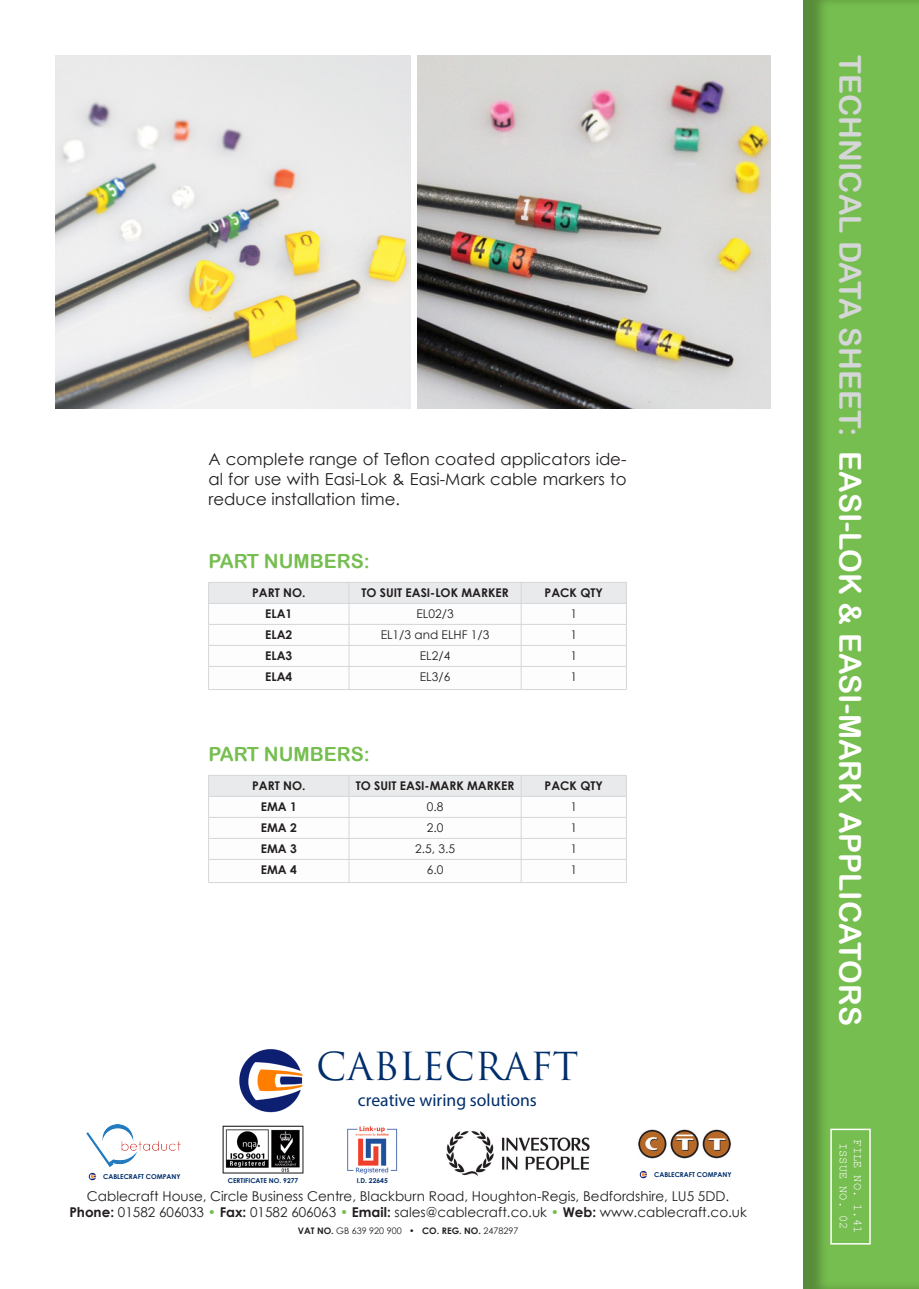
<style>
.page{position:relative;width:919px;height:1289px;background:#fff}
.page>*{position:absolute;margin:0;border:0;box-sizing:border-box;transform-origin:0 0}
.t1{font:37.8px "Trajan";color:#002e6a}
.t2{font:30px "Arial Rounded MT Bold";color:#fff}
.t3{font:19.5px "Arial Rounded MT Bold";color:#76be4f}
.t4{font:17.7px "Myriad Pro";color:#002e6a}
.t5{font:16.5px/19.8px "Century Gothic";color:#231f20;text-align:justify}
.t6{font:13.5px "Century Gothic";color:#231f20}
.t7{font:700 12px "Century Gothic";color:#231f20}
.t8{font:12px "Century Gothic";color:#231f20}
.t9{font:12px "Courier New";color:#fff}
.t10{font:9px "Century Gothic";color:#231f20}
.t11{font:700 6.75px "Century Gothic";color:#002e6a}
.s1{font-weight:700}
.s2{color:#76be4f}
.s3{color:#d5d6d8}
</style>
<div class="page">
<div style="left:801px;top:0;width:117px;height:1288px;background:#231f20;opacity:.3"></div>
<div style="left:830px;top:1128px;width:40px;height:116px;border:2px solid #fff"></div>
<img style="left:239px;top:1049px;width:64px;height:64px">
<div style="left:223px;top:1030px;width:95px;height:99px;border:3px solid #fff;border-radius:50%"></div>
<svg style="left:89px;top:1172px;width:6px;height:7px"></svg>
<div style="left:87px;top:1170px;width:10px;height:11px;border:1px solid #fff;border-radius:50%"></div>
<img style="left:86px;top:1124px;width:94px;height:43px">
<img style="left:446px;top:1131px;width:144px;height:45px">
<img style="left:347px;top:1126px;width:51px;height:48px">
<img style="left:222px;top:1124px;width:82px;height:50px">
<img style="left:638px;top:1129px;width:93px;height:30px">
<svg style="left:640px;top:1170px;width:6px;height:7px"></svg>
<div style="left:638px;top:1168px;width:10px;height:11px;border:1px solid #fff;border-radius:50%"></div>
<svg style="left:208px;top:582px;width:419px;height:107px"></svg>
<hr style="left:208px;top:689px;width:141px;height:1px;background:#d5d6d8">
<hr style="left:349px;top:689px;width:172px;height:1px;background:#d5d6d8">
<hr style="left:521px;top:689px;width:105px;height:1px;background:#d5d6d8">
<img style="left:417px;top:55px;width:353px;height:354px">
<img style="left:55px;top:55px;width:355px;height:353px">
<svg style="left:208px;top:775px;width:419px;height:107px"></svg>
<hr style="left:208px;top:882px;width:141px;height:1px;background:#d5d6d8">
<hr style="left:349px;top:882px;width:172px;height:1px;background:#d5d6d8">
<hr style="left:521px;top:882px;width:105px;height:1px;background:#d5d6d8">
<p class="t5" style="left:208px;top:449px;width:419px">A complete range of Teflon coated applicators ide&shy;al for use with Easi-Lok &amp; Easi-Mark cable markers to reduce installation time.</p>
<p class="t3" style="left:208px;top:549px;width:163px">PART NUMBERS:</p>
<p class="t7" style="left:252px;top:585px;width:55px">PART NO.</p>
<p class="t7" style="left:361px;top:585px;width:149px">TO SUIT EASI-LOK MARKER</p>
<p class="t7" style="left:544px;top:585px;width:60px">PACK QTY</p>
<p class="t7" style="left:265px;top:606px;width:29px">ELA1</p>
<p class="t8" style="left:416px;top:606px;width:39px">EL02/3</p>
<p class="t8" style="left:570px;top:606px;width:8px">1</p>
<p class="t7" style="left:265px;top:627px;width:29px">ELA2</p>
<p class="t8" style="left:380px;top:627px;width:110px">EL1/3 and ELHF 1/3</p>
<p class="t8" style="left:570px;top:627px;width:8px">1</p>
<p class="t7" style="left:265px;top:648px;width:29px">ELA3</p>
<p class="t8" style="left:420px;top:648px;width:32px">EL2/4</p>
<p class="t8" style="left:570px;top:648px;width:8px">1</p>
<p class="t7" style="left:265px;top:669px;width:29px">ELA4</p>
<p class="t8" style="left:420px;top:669px;width:32px">EL3/6</p>
<p class="t8" style="left:570px;top:669px;width:8px">1</p>
<p class="t3" style="left:208px;top:742px;width:163px">PART NUMBERS:</p>
<p class="t7" style="left:252px;top:778px;width:55px">PART NO.</p>
<p class="t7" style="left:356px;top:778px;width:160px">TO SUIT EASI-MARK MARKER</p>
<p class="t7" style="left:544px;top:778px;width:60px">PACK QTY</p>
<p class="t7" style="left:261px;top:799px;width:37px">EMA 1</p>
<p class="t8" style="left:427px;top:799px;width:18px">0.8</p>
<p class="t8" style="left:570px;top:799px;width:8px">1</p>
<p class="t7" style="left:261px;top:820px;width:37px">EMA 2</p>
<p class="t8" style="left:427px;top:820px;width:18px">2.0</p>
<p class="t8" style="left:570px;top:820px;width:8px">1</p>
<p class="t7" style="left:261px;top:841px;width:37px">EMA 3</p>
<p class="t8" style="left:415px;top:841px;width:41px">2.5, 3.5</p>
<p class="t8" style="left:570px;top:841px;width:8px">1</p>
<p class="t7" style="left:261px;top:862px;width:37px">EMA 4</p>
<p class="t8" style="left:427px;top:862px;width:18px">6.0</p>
<p class="t8" style="left:570px;top:862px;width:8px">1</p>
<p class="t11" style="left:103px;top:1171px;width:79px">CABLECRAFT COMPANY</p>
<p class="t1" style="left:316px;top:1043px;width:264px">CABLECRAFT</p>
<p class="t4" style="left:358px;top:1088px;width:180px">creative wiring solutions</p>
<p class="t11" style="left:228px;top:1175px;width:72px">CERTIFICATE NO. 9277</p>
<p class="t11" style="left:356px;top:1175px;width:33px">I.D. 22645</p>
<p class="t11" style="left:654px;top:1170px;width:79px">CABLECRAFT COMPANY</p>
<p class="t6" style="left:87px;top:1187px;width:643px">Cablecraft House, Circle Business Centre, Blackburn Road, Houghton-Regis, Bedfordshire, LU5 5DD.</p>
<p class="t6" style="left:69px;top:1203px;width:679px"><span class="s1">Phone:</span> 01582 606033 <span class="s2">•</span> <span class="s1">Fax:</span> 01582 606063 <span class="s2">•</span> <span class="s1">Email:</span> sales@cablecraft.co.uk <span class="s2">•</span> <span class="s1">Web:</span> www.cablecraft.co.uk</p>
<p class="t10" style="left:298px;top:1224px;width:222px"><span class="s1">VAT NO.</span> GB 639 920 900 • <span class="s1">CO. REG. NO.</span> 2478297</p>
<p class="t2" style="left:867px;top:55px;width:971px;rotate:90deg"><span class="s3">TECHNICAL DATA SHEET:</span> EASI-LOK &amp; EASI-MARK APPLICATORS</p>
<p class="t9" style="left:865px;top:1139px;width:95px;rotate:90deg">FILE NO. 1.41</p>
<p class="t9" style="left:850px;top:1142px;width:88px;rotate:90deg">ISSUE NO. 02</p>
</div>
